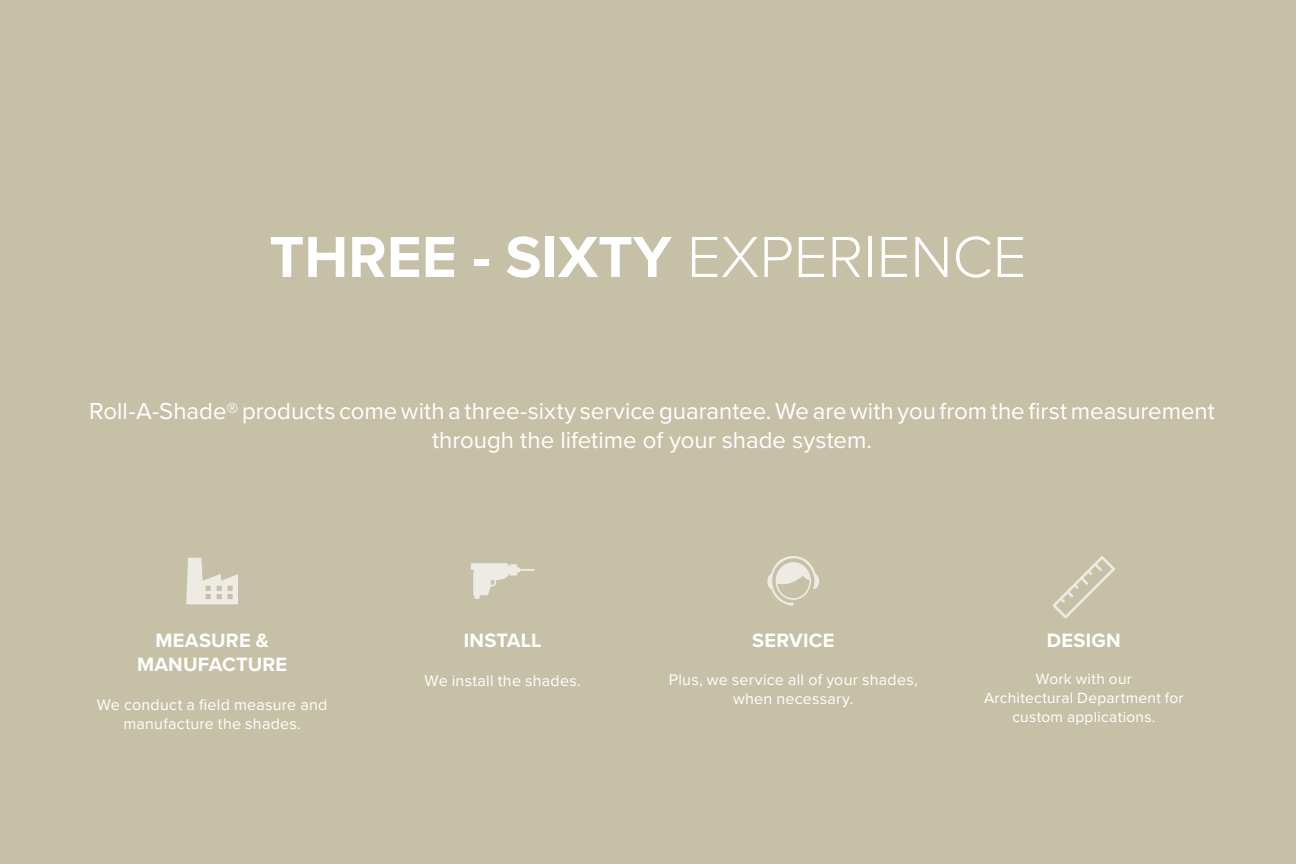
<style>
.page{position:relative;width:1296px;height:864px;background:#c5c0a6}
.page>*{position:absolute;margin:0;border:0;box-sizing:border-box;transform-origin:0 0}
.t1{font:700 60px "Proxima Nova";color:#fff}
.t2{font:24px/28.8px "Proxima Nova";color:#fff;text-align:center}
.t3{font:700 20px/24px "Proxima Nova";letter-spacing:.01em;color:#fff;text-align:center}
.t4{font:16px/19.2px "Proxima Nova";letter-spacing:.015em;color:#fff;text-align:center}
.t5{font:15.4px/18.6px "Proxima Nova";letter-spacing:.02em;color:#fff;text-align:center}
.s1{font-weight:300}
</style>
<div class="page">
<svg style="left:767px;top:556px;width:52px;height:50px"></svg>
<svg style="left:186px;top:558px;width:52px;height:46px"></svg>
<svg style="left:1052px;top:556px;width:63px;height:63px"></svg>
<svg style="left:471px;top:563px;width:64px;height:36px"></svg>
<h1 class="t1" style="left:269px;top:212px;width:759px">THREE - SIXTY <span class="s1">EXPERIENCE</span></h1>
<p class="t2" style="left:89px;top:396px;width:1127px">Roll-A-Shade® products come with a three-sixty service guarantee. We are with you from the first measurement through the lifetime of your shade system.</p>
<p class="t3" style="left:137px;top:628px;width:152px">MEASURE &amp;<br>MANUFACTURE</p>
<p class="t4" style="left:97px;top:694px;width:232px">We conduct a field measure and manufacture the shades.</p>
<p class="t3" style="left:464px;top:628px;width:79px">INSTALL</p>
<p class="t4" style="left:425px;top:670px;width:158px">We install the shades.</p>
<p class="t3" style="left:752px;top:628px;width:84px">SERVICE</p>
<p class="t4" style="left:669px;top:669px;width:250px">Plus, we service all of your shades, when necessary.</p>
<p class="t3" style="left:1047px;top:628px;width:75px">DESIGN</p>
<p class="t5" style="left:984px;top:669px;width:201px">Work with our<br>Architectural Department for custom applications.</p>
</div>
